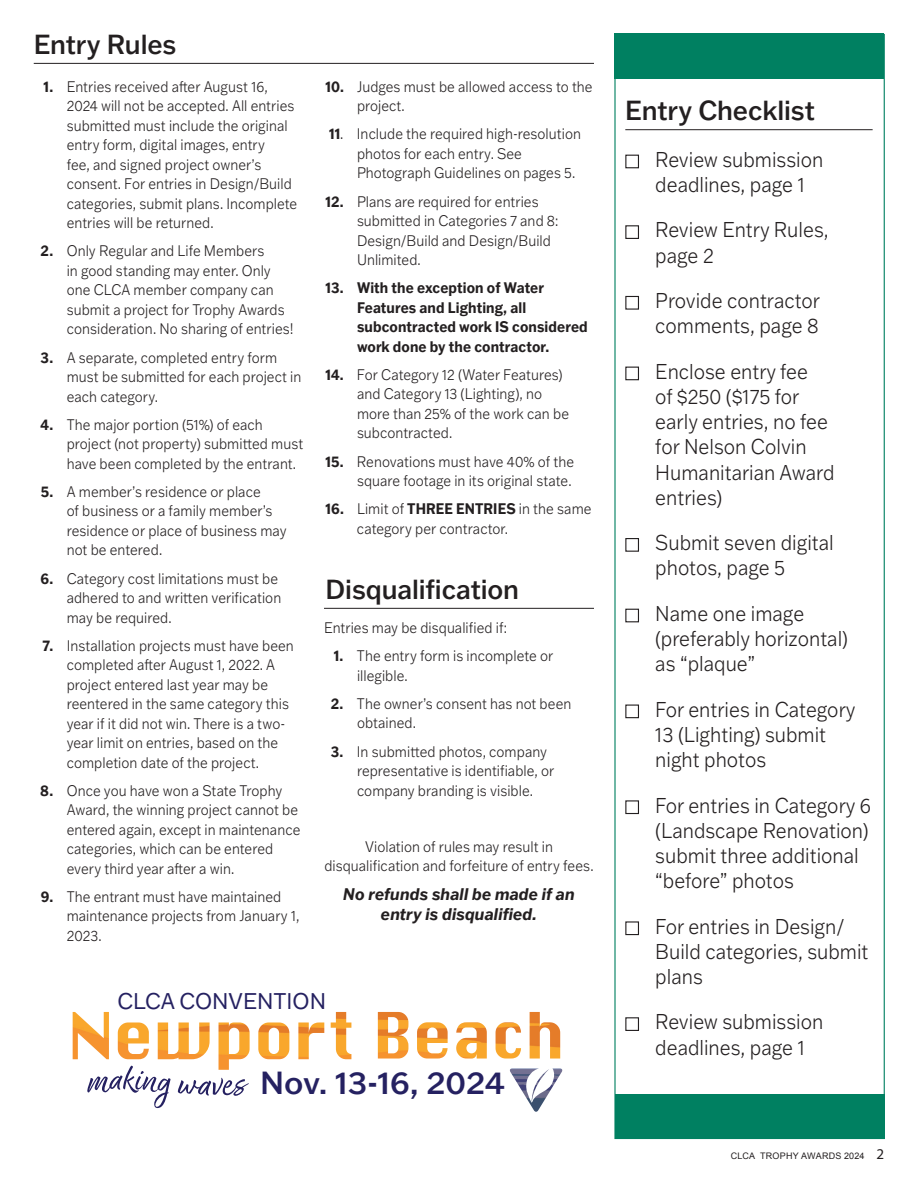
<style>
.page{position:relative;width:918px;height:1188px;background:#fff}
.page>*{position:absolute;margin:0;border:0;box-sizing:border-box;transform-origin:0 0}
.t1{font:500 31.35px "Franklin Gothic ATF";color:#252161}
.subHead{font:500 27px "Franklin Gothic ATF";letter-spacing:-.005em;color:#231f20;scale:.95 1}
.subHead_rule{font:500 27px "Franklin Gothic ATF";letter-spacing:-.005em;color:#231f20;scale:.95 1}
.t2{font:22.2px "Franklin Gothic ATF";color:#252161;scale:.95 1}
.t3{font:300 21px/25.2px "Franklin Gothic ATF";color:#231f20;scale:.9 1}
.bodyDent__list{font:italic 700 16.5px/19.8px "Franklin Gothic ATF";letter-spacing:.005em;color:#231f20;text-align:center;scale:.93 1}
.bodyDent__list-2{font:300 15px/19.5px "Franklin Gothic ATF";letter-spacing:.005em;color:#231f20;scale:.89 1}
.bodyDent__list-3{font:700 15px/19.5px "Franklin Gothic ATF";letter-spacing:.01em;color:#231f20;scale:.89 1}
.t4{font:9px "Arial";letter-spacing:.02em;color:#231f20}
.s1{font-weight:700}
.s2{font-family:"Myriad Pro";font-size:15px}
</style>
<div class="page">
<hr style="left:34px;top:63px;width:560px;height:1px;background:#231f20">
<hr style="left:625px;top:129px;width:248px;height:1px;background:#231f20">
<div style="left:625px;top:155px;width:14px;height:13px;border:1px solid #231f20"></div>
<div style="left:625px;top:225px;width:14px;height:14px;border:1px solid #231f20"></div>
<div style="left:625px;top:296px;width:14px;height:14px;border:1px solid #231f20"></div>
<div style="left:625px;top:367px;width:14px;height:13px;border:1px solid #231f20"></div>
<div style="left:625px;top:538px;width:14px;height:14px;border:1px solid #231f20"></div>
<div style="left:625px;top:609px;width:14px;height:13px;border:1px solid #231f20"></div>
<div style="left:625px;top:705px;width:14px;height:13px;border:1px solid #231f20"></div>
<div style="left:625px;top:800px;width:14px;height:14px;border:1px solid #231f20"></div>
<div style="left:625px;top:921px;width:14px;height:14px;border:1px solid #231f20"></div>
<div style="left:625px;top:1017px;width:14px;height:14px;border:1px solid #231f20"></div>
<div style="left:614px;top:34px;width:270px;height:45px;background:#008061"></div>
<div style="left:615px;top:1094px;width:270px;height:45px;background:#008061"></div>
<hr style="left:324px;top:608px;width:270px;height:1px;background:#231f20">
<img style="left:378px;top:1012px;width:182px;height:47px">
<img style="left:73px;top:1012px;width:278px;height:58px">
<svg style="left:87px;top:1066px;width:84px;height:42px"></svg>
<svg style="left:178px;top:1077px;width:71px;height:19px"></svg>
<img style="left:509px;top:1068px;width:54px;height:44px">
<p class="subHead" style="left:34px;top:26px;width:152px">Entry Rules</p>
<p class="bodyDent__list-2" style="left:67px;top:76px;width:261px;text-indent:-23px"><span class="s1">1.</span> Entries received after August 16, 2024 will not be accepted. All entries submitted must include the original entry form, digital images, entry<br>fee, and signed project owner’s consent. For entries in Design/Build categories, submit plans. Incomplete entries will be returned.</p>
<p class="bodyDent__list-2" style="left:67px;top:241px;width:256px;text-indent:-26px"><span class="s1">2.</span> Only Regular and Life Members<br>in good standing may enter. Only one CLCA member company can submit a project for Trophy Awards consideration. No sharing of entries!</p>
<p class="bodyDent__list-2" style="left:67px;top:347px;width:265px;text-indent:-26px"><span class="s1">3.</span> A separate, completed entry form must be submitted for each project in each category.</p>
<p class="bodyDent__list-2" style="left:67px;top:414px;width:267px;text-indent:-26px"><span class="s1">4.</span> The major portion (51%) of each project (not property) submitted must have been completed by the entrant.</p>
<p class="bodyDent__list-2" style="left:67px;top:481px;width:249px;text-indent:-26px"><span class="s1">5.</span> A member’s residence or place<br>of business or a family member’s residence or place of business may not be entered.</p>
<p class="bodyDent__list-2" style="left:67px;top:568px;width:243px;text-indent:-26px"><span class="s1">6.</span> Category cost limitations must be adhered to and written verification may be required.</p>
<p class="bodyDent__list-2" style="left:67px;top:635px;width:257px;text-indent:-24px"><span class="s1">7.</span> Installation projects must have been completed after August 1, 2022. A project entered last year may be reentered in the same category this year if it did not win. There is a two&shy;year limit on entries, based on the completion date of the project.</p>
<p class="bodyDent__list-2" style="left:67px;top:780px;width:264px;text-indent:-26px"><span class="s1">8.</span> Once you have won a State Trophy Award, the winning project cannot be entered again, except in maintenance categories, which can be entered every third year after a win.</p>
<p class="bodyDent__list-2" style="left:67px;top:886px;width:263px;text-indent:-26px"><span class="s1">9.</span> The entrant must have maintained maintenance projects from January 1,<br>2023.</p>
<p class="bodyDent__list-2" style="left:357px;top:76px;width:266px;text-indent:-32px"><span class="s1">10.</span> Judges must be allowed access to the project.</p>
<p class="bodyDent__list-2" style="left:357px;top:124px;width:253px;text-indent:-28px"><span class="s1">11</span>. Include the required high-resolution photos for each entry. See<br>Photograph Guidelines on pages 5.</p>
<p class="bodyDent__list-2" style="left:357px;top:191px;width:228px;text-indent:-32px"><span class="s1">12.</span> Plans are required for entries submitted in Categories 7 and 8:<br>Design/Build and Design/Build<br>Unlimited.</p>
<p class="bodyDent__list-3" style="left:357px;top:278px;width:261px;text-indent:-32px">13. With the exception of Water<br>Features and Lighting, all subcontracted work IS considered work done by the contractor.</p>
<p class="bodyDent__list-2" style="left:357px;top:364px;width:240px;text-indent:-32px"><span class="s1">14.</span> For Category 12 (Water Features) and Category 13 (Lighting), no more than 25% of the work can be subcontracted.</p>
<p class="bodyDent__list-2" style="left:326px;top:451px;width:281px;text-align:right"><span class="s1">15.</span> Renovations must have 40% of the square footage in its original state.</p>
<p class="bodyDent__list-2" style="left:357px;top:499px;width:265px;text-indent:-31px"><span class="s1">16.</span> Limit of <span class="s1">THREE ENTRIES</span> in the same category per contractor.</p>
<p class="subHead_rule" style="left:326px;top:571px;width:205px">Disqualification</p>
<p class="bodyDent__list-2" style="left:324px;top:618px;width:207px">Entries may be disqualified if:</p>
<p class="bodyDent__list-2" style="left:357px;top:646px;width:222px;text-indent:-23px"><span class="s1">1.</span> The entry form is incomplete or illegible.</p>
<p class="bodyDent__list-2" style="left:357px;top:693px;width:242px;text-indent:-26px"><span class="s1">2.</span> The owner’s consent has not been obtained.</p>
<p class="bodyDent__list-2" style="left:357px;top:741px;width:223px;text-indent:-26px"><span class="s1">3.</span> In submitted photos, company representative is identifiable, or company branding is visible.</p>
<p class="bodyDent__list-2" style="left:324px;top:836px;width:304px;text-align:center">Violation of rules may result in disqualification and forfeiture of entry fees.</p>
<p class="bodyDent__list" style="left:343px;top:883px;width:250px">No refunds shall be made if an entry is disqualified.</p>
<p class="t2" style="left:117px;top:986px;width:221px">CLCA CONVENTION</p>
<p class="t1" style="left:260px;top:1062px;width:246px">Nov. 13-16, 2024</p>
<p class="subHead" style="left:625px;top:93px;width:201px">Entry Checklist</p>
<p class="t3" style="left:655px;top:146px;width:188px">Review submission deadlines, page 1</p>
<p class="t3" style="left:655px;top:217px;width:194px">Review Entry Rules, page 2</p>
<p class="t3" style="left:655px;top:288px;width:185px">Provide contractor comments, page 8</p>
<p class="t3" style="left:655px;top:358px;width:201px">Enclose entry fee<br>of $250 ($175 for early entries, no fee for Nelson Colvin<br>Humanitarian Award entries)</p>
<p class="t3" style="left:655px;top:530px;width:200px">Submit seven digital photos, page 5</p>
<p class="t3" style="left:655px;top:600px;width:216px">Name one image (preferably horizontal) as “plaque”</p>
<p class="t3" style="left:655px;top:696px;width:224px">For entries in Category<br>13 (Lighting) submit night photos</p>
<p class="t3" style="left:655px;top:792px;width:241px">For entries in Category 6 (Landscape Renovation) submit three additional “before” photos</p>
<p class="t3" style="left:655px;top:913px;width:238px">For entries in Design/<br>Build categories, submit plans</p>
<p class="t3" style="left:655px;top:1009px;width:188px">Review submission deadlines, page 1</p>
<p class="t4" style="left:731px;top:1150px;width:155px">CLCA TROPHY AWARDS 2024 <span class="s2">2</span></p>
</div>
